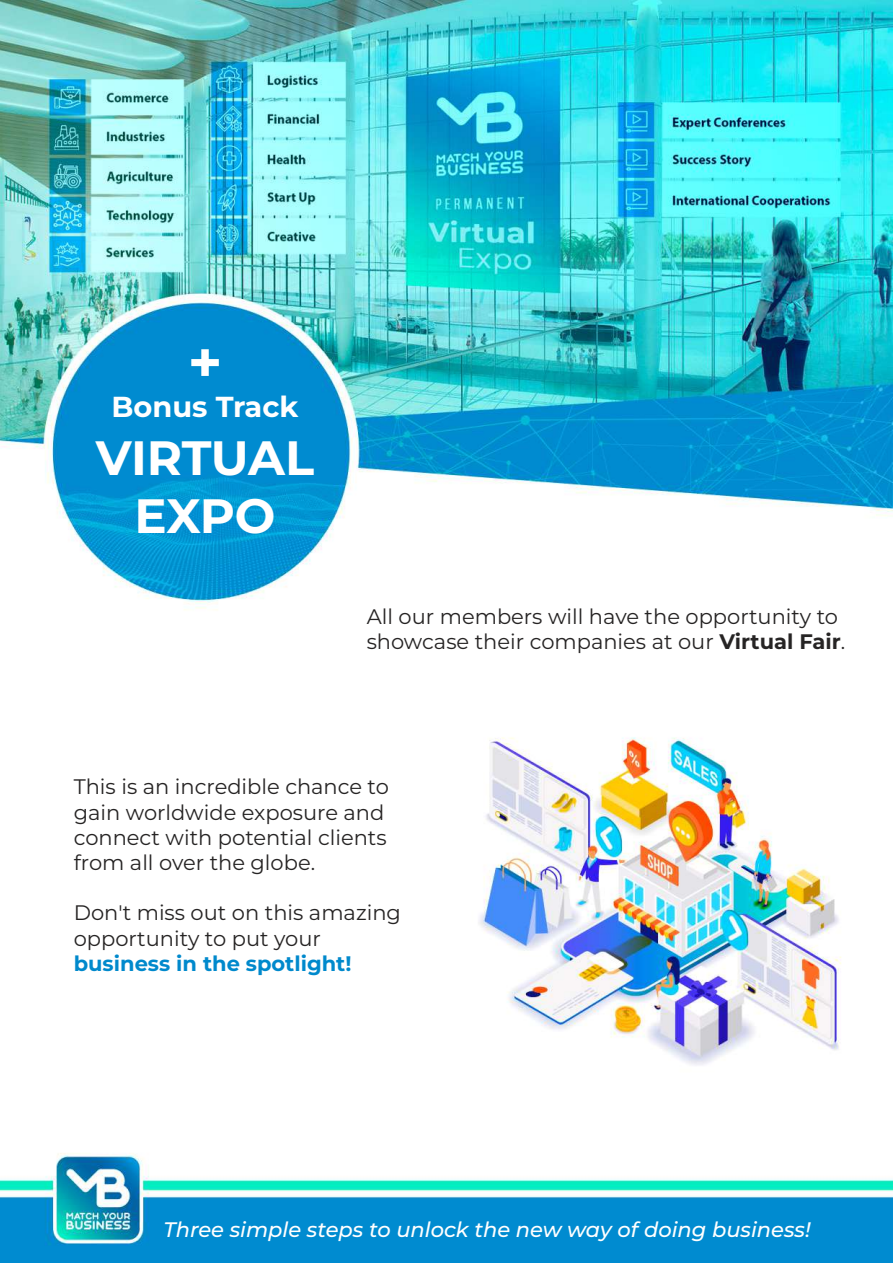
<style>
.page{position:relative;width:893px;height:1263px;background:#fff}
.page>*{position:absolute;margin:0;border:0;box-sizing:border-box;transform-origin:0 0}
.t1{font:700 57.75px "Montserrat";color:#fff}
.t2{font:700 48.15px/57.8px "Montserrat";letter-spacing:-.01em;color:#fff;text-align:center}
.t3{font:700 28.95px "Montserrat";color:#fff}
.t4{font:21px/25.2px "Montserrat";color:#262424}
.t5{font:italic 500 21px "Montserrat";color:#fff}
.t6{font:700 21px "Montserrat";color:#0089cc}
.s1{font-weight:700}
</style>
<div class="page">
<img style="left:0;top:0;width:893px;height:1263px">
<h1 class="t1" style="left:188px;top:324px;width:36px">+</h1>
<h3 class="t3" style="left:111px;top:388px;width:189px">Bonus Track</h3>
<h2 class="t2" style="left:96px;top:428px;width:220px">VIRTUAL<br>EXPO</h2>
<p class="t4" style="left:367px;top:603px;width:480px">All our members will have the opportunity to showcase their companies at our <span class="s1">Virtual Fair</span>.</p>
<p class="t4" style="left:74px;top:774px;width:317px">This is an incredible chance to gain worldwide exposure and connect with potential clients from all over the globe.</p>
<p class="t4" style="left:74px;top:900px;width:329px">Don't miss out on this amazing opportunity to put your</p>
<p class="t6" style="left:74px;top:949px;width:279px">business in the spotlight!</p>
<p class="t5" style="left:163px;top:1215px;width:649px">Three simple steps to unlock the new way of doing business!</p>
</div>
